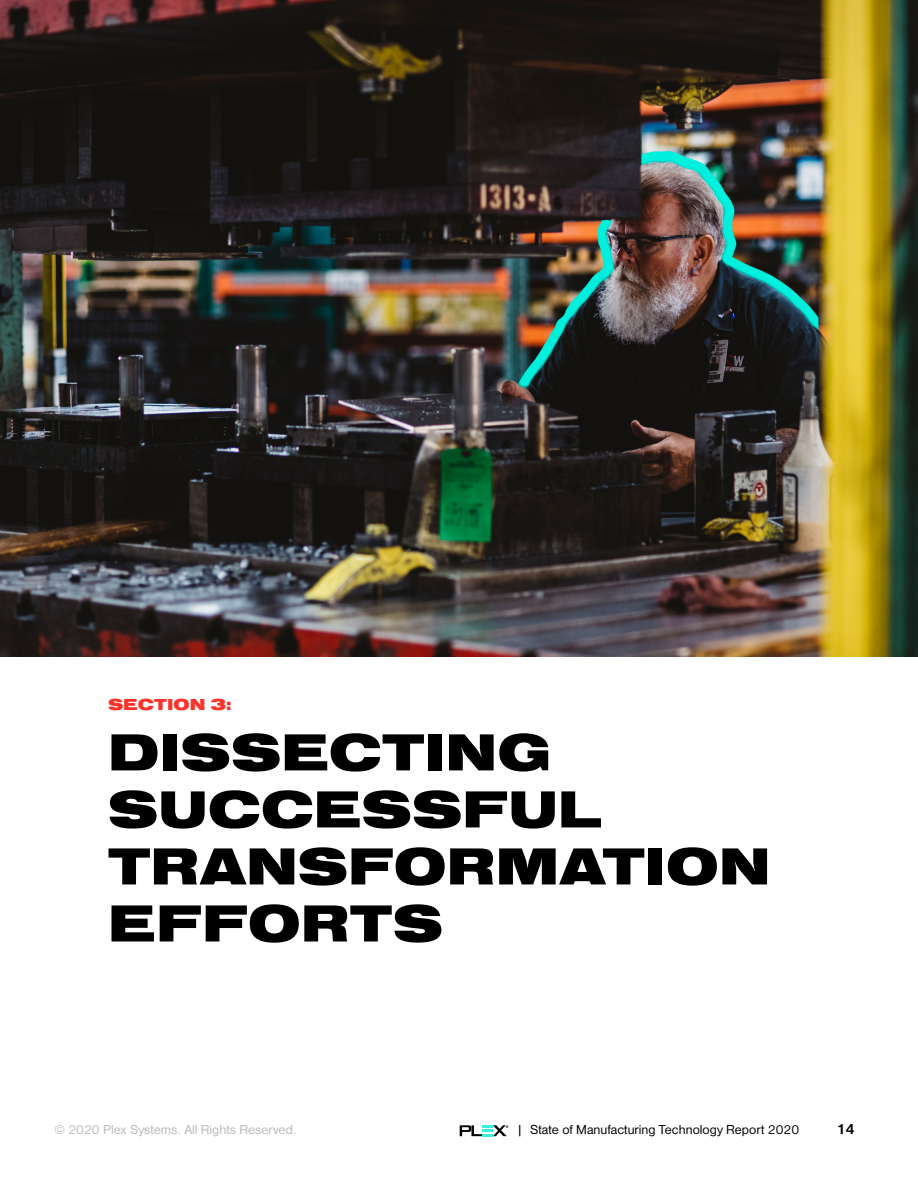
<style>
.page{position:relative;width:918px;height:1188px;background:#fff}
.page>*{position:absolute;margin:0;border:0;box-sizing:border-box;transform-origin:0 0}
.t1{font:900 54px/57px "Nimbus San Ext";color:#000}
.t2{font:900 16.5px "Nimbus San Ext";color:#fa342b}
.t3{font:700 15px "Nimbus San D";color:#000}
.t4{font:13.5px "Nimbus San D";color:#000}
.t5{font:13.5px "Nimbus San D";color:#b8babc}
</style>
<div class="page">
<img style="left:0;top:0;width:918px;height:657px">
<svg style="left:460px;top:1125px;width:48px;height:11px"></svg>
<p class="t2" style="left:108px;top:695px;width:125px">SECTION 3:</p>
<p class="t1" style="left:108px;top:724px;width:664px">DISSECTING<br>SUCCESSFUL<br>TRANSFORMATION<br>EFFORTS</p>
<p class="t5" style="left:54px;top:1122px;width:244px">© 2020 Plex Systems. All Rights Reserved.</p>
<p class="t4" style="left:517px;top:1122px;width:284px">| State of Manufacturing Technology Report 2020</p>
<p class="t3" style="left:836px;top:1121px;width:20px">14</p>
</div>
